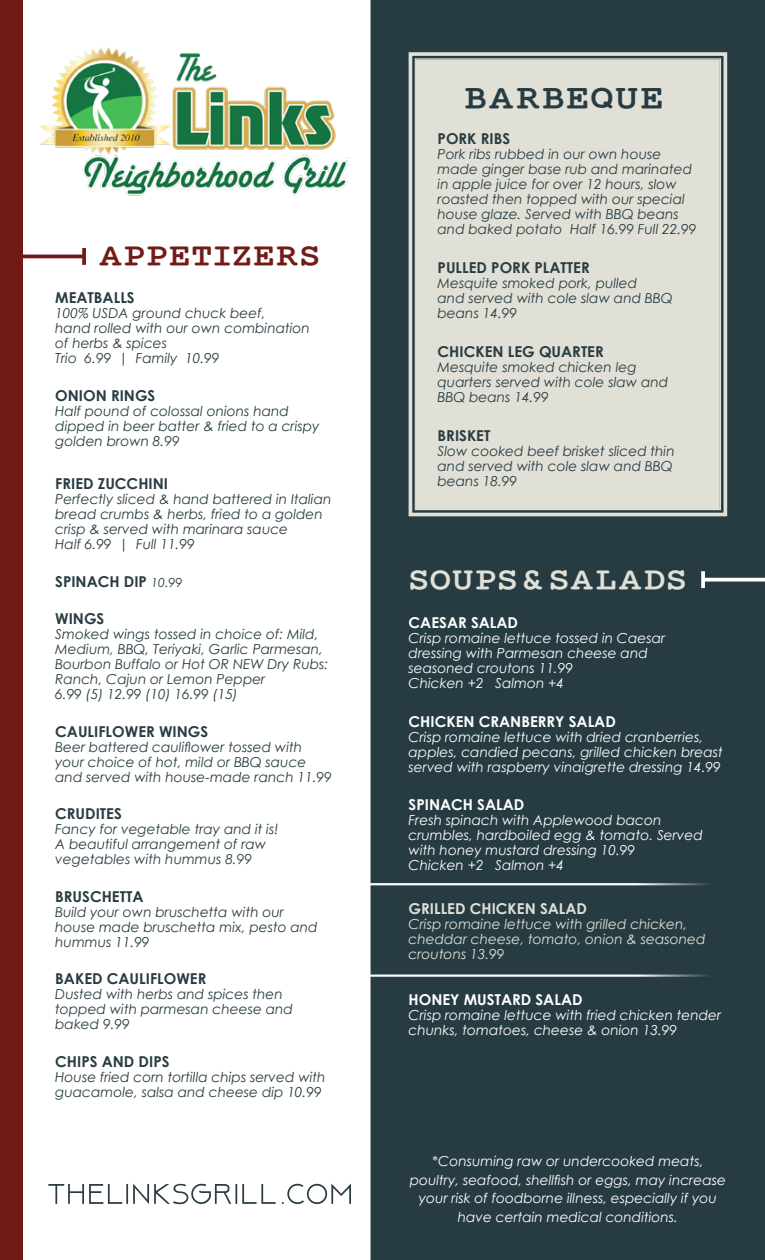
<style>
.page{position:relative;width:765px;height:1260px;background:#fff}
.page>*{position:absolute;margin:0;border:0;box-sizing:border-box;transform-origin:0 0}
.t1{font:33.75px "Mechanical Bd Ext";color:#273b42}
.t2{font:31.25px "Mechanical Bd Ext";color:#e0e0d6}
.t3{font:31.25px "Mechanical Bd Ext";color:#721b18}
.t4{font:700 15px "Century Gothic";color:#283c42}
.t5{font:700 15px "Century Gothic";color:#fff}
.t6{font:700 15px "Century Gothic";color:#e1e0d6}
.t7{font:italic 13.75px/15px "Century Gothic";color:#283c42}
.t8{font:italic 13.75px/15px "Century Gothic";color:#fff}
.t9{font:italic 13.75px/15px "Century Gothic";color:#e1e0d6}
.s1{font-weight:400;font-style:italic;font-size:12.5px}
</style>
<div class="page">
<div style="left:0;top:0;width:23px;height:1260px;background:#711b17"></div>
<div style="left:371px;top:0;width:394px;height:1260px;background:#273b42"></div>
<img style="left:40px;top:47px;width:310px;height:149px">
<hr style="left:0;top:255px;width:84px;height:3px;background:#711b17">
<svg style="left:82px;top:248px;width:4px;height:17px"></svg>
<svg style="left:705px;top:578px;width:60px;height:4px"></svg>
<svg style="left:701px;top:571px;width:4px;height:17px"></svg>
<div style="left:370px;top:883px;width:395px;height:94px;background:#273b42"></div>
<div style="left:407px;top:50px;width:322px;height:468px;background:#e0e0d6"></div>
<div style="left:415px;top:58px;width:306px;height:452px;border:1px solid #e0e0d6"></div>
<svg style="left:48px;top:1184px;width:303px;height:20px"></svg>
<h2 class="t3" style="left:98px;top:237px;width:224px">APPETIZERS</h2>
<p class="t4" style="left:55px;top:286px;width:81px">MEATBALLS</p>
<p class="t7" style="left:55px;top:305px;width:256px">100% USDA ground chuck beef,<br>hand rolled with our own combination of herbs &amp; spices<br>Trio 6.99 | Family 10.99</p>
<p class="t4" style="left:55px;top:384px;width:102px">ONION RINGS</p>
<p class="t7" style="left:55px;top:403px;width:266px">Half pound of colossal onions hand dipped in beer batter &amp; fried to a crispy golden brown 8.99</p>
<p class="t4" style="left:55px;top:472px;width:114px">FRIED ZUCCHINI</p>
<p class="t7" style="left:55px;top:492px;width:278px">Perfectly sliced &amp; hand battered in Italian bread crumbs &amp; herbs, fried to a golden crisp &amp; served with marinara sauce<br>Half 6.99 | Full 11.99</p>
<p class="t4" style="left:55px;top:570px;width:129px">SPINACH DIP <span class="s1">10.99</span></p>
<p class="t4" style="left:55px;top:607px;width:51px">WINGS</p>
<p class="t7" style="left:55px;top:627px;width:275px">Smoked wings tossed in choice of: Mild, Medium, BBQ, Teriyaki, Garlic Parmesan, Bourbon Buffalo or Hot OR NEW Dry Rubs:<br>Ranch, Cajun or Lemon Pepper<br>6.99 (5) 12.99 (10) 16.99 (15)</p>
<p class="t4" style="left:55px;top:720px;width:155px">CAULIFLOWER WINGS</p>
<p class="t7" style="left:55px;top:739px;width:278px">Beer battered cauliflower tossed with your choice of hot, mild or BBQ sauce and served with house-made ranch 11.99</p>
<p class="t4" style="left:55px;top:802px;width:68px">CRUDITES</p>
<p class="t7" style="left:55px;top:822px;width:225px">Fancy for vegetable tray and it is!<br>A beautiful arrangement of raw vegetables with hummus 8.99</p>
<p class="t4" style="left:55px;top:885px;width:90px">BRUSCHETTA</p>
<p class="t7" style="left:55px;top:904px;width:264px">Build your own bruschetta with our house made bruschetta mix, pesto and hummus 11.99</p>
<p class="t4" style="left:55px;top:967px;width:153px">BAKED CAULIFLOWER</p>
<p class="t7" style="left:55px;top:987px;width:239px">Dusted with herbs and spices then topped with parmesan cheese and baked 9.99</p>
<p class="t4" style="left:55px;top:1050px;width:116px">CHIPS AND DIPS</p>
<p class="t7" style="left:55px;top:1069px;width:272px">House fried corn tortilla chips served with guacamole, salsa and cheese dip 10.99</p>
<h1 class="t1" style="left:463px;top:78px;width:202px">BARBEQUE</h1>
<p class="t4" style="left:438px;top:127px;width:74px">PORK RIBS</p>
<p class="t7" style="left:438px;top:147px;width:260px">Pork ribs rubbed in our own house made ginger base rub and marinated in apple juice for over 12 hours, slow roasted then topped with our special house glaze. Served with BBQ beans and baked potato Half 16.99 Full 22.99</p>
<p class="t4" style="left:438px;top:256px;width:154px">PULLED PORK PLATTER</p>
<p class="t7" style="left:438px;top:275px;width:237px">Mesquite smoked pork, pulled<br>and served with cole slaw and BBQ beans 14.99</p>
<p class="t4" style="left:438px;top:340px;width:168px">CHICKEN LEG QUARTER</p>
<p class="t7" style="left:438px;top:359px;width:232px">Mesquite smoked chicken leg quarters served with cole slaw and<br>BBQ beans 14.99</p>
<p class="t4" style="left:438px;top:424px;width:54px">BRISKET</p>
<p class="t7" style="left:438px;top:443px;width:239px">Slow cooked beef brisket sliced thin and served with cole slaw and BBQ beans 18.99</p>
<h2 class="t2" style="left:409px;top:561px;width:280px">SOUPS &amp; SALADS</h2>
<p class="t5" style="left:409px;top:611px;width:111px">CAESAR SALAD</p>
<p class="t8" style="left:409px;top:630px;width:258px">Crisp romaine lettuce tossed in Caesar dressing with Parmesan cheese and seasoned croutons 11.99<br>Chicken +2 Salmon +4</p>
<p class="t5" style="left:409px;top:710px;width:209px">CHICKEN CRANBERRY SALAD</p>
<p class="t8" style="left:409px;top:729px;width:316px">Crisp romaine lettuce with dried cranberries, apples, candied pecans, grilled chicken breast served with raspberry vinaigrette dressing 14.99</p>
<p class="t5" style="left:409px;top:794px;width:117px">SPINACH SALAD</p>
<p class="t8" style="left:409px;top:813px;width:296px">Fresh spinach with Applewood bacon crumbles, hardboiled egg &amp; tomato. Served with honey mustard dressing 10.99<br>Chicken +2 Salmon +4</p>
<p class="t6" style="left:409px;top:897px;width:180px">GRILLED CHICKEN SALAD</p>
<p class="t9" style="left:409px;top:916px;width:299px">Crisp romaine lettuce with grilled chicken, cheddar cheese, tomato, onion &amp; seasoned croutons 13.99</p>
<p class="t5" style="left:409px;top:989px;width:176px">HONEY MUSTARD SALAD</p>
<p class="t8" style="left:409px;top:1008px;width:314px">Crisp romaine lettuce with fried chicken tender chunks, tomatoes, cheese &amp; onion 13.99</p>
<p class="t8" style="left:410px;top:1151px;width:318px;line-height:18.8px;text-align:center">*Consuming raw or undercooked meats, poultry, seafood, shellfish or eggs, may increase your risk of foodborne illness, especially if you have certain medical conditions.</p>
</div>
